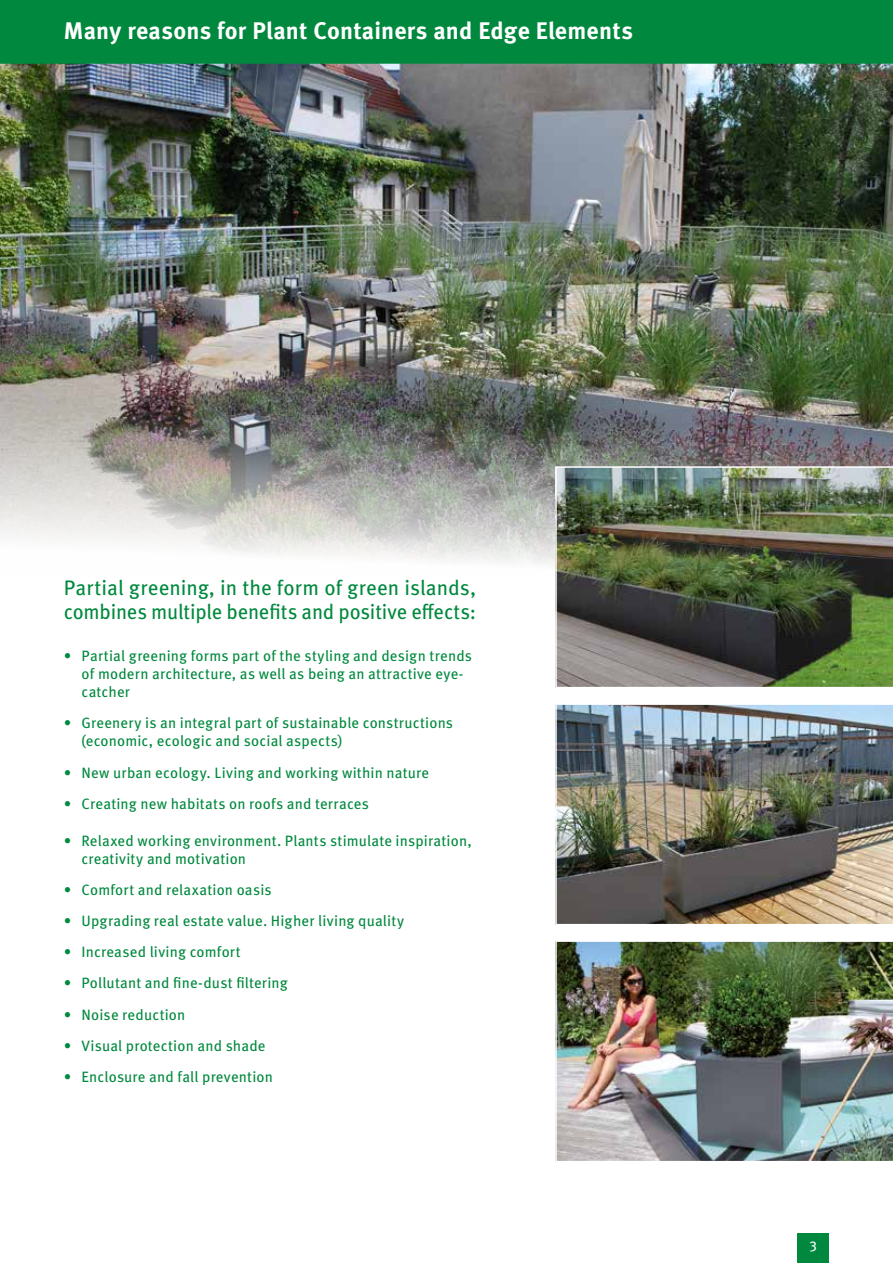
<style>
.page{position:relative;width:893px;height:1263px;background:#fff}
.page>*{position:absolute;margin:0;border:0;box-sizing:border-box;transform-origin:0 0}
.t1{font:700 24px "Meta Pro";letter-spacing:.005em;color:#fff}
.t2{font:21px/24px "Meta Pro";color:#00893e}
.t3{font:15px/18px "Meta Pro";letter-spacing:.01em;color:#00893e}
.t4{font:14.25px "Meta Pro";color:#fff}
</style>
<div class="page">
<img style="left:0;top:64px;width:893px;height:500px">
<div style="left:797px;top:1233px;width:32px;height:30px;background:#00893e"></div>
<img style="left:555px;top:941px;width:338px;height:221px">
<img style="left:555px;top:466px;width:338px;height:222px">
<img style="left:555px;top:704px;width:338px;height:221px">
<svg style="left:51px;top:546px;width:441px;height:18px"></svg>
<div style="left:0;top:0;width:893px;height:64px;background:#00893e"></div>
<h1 class="t1" style="left:64px;top:16px;width:571px">Many reasons for Plant Containers and Edge Elements</h1>
<h2 class="t2" style="left:64px;top:576px;width:414px">Partial greening, in the form of green islands, combines multiple benefits and positive effects:</h2>
<p class="t3" style="left:82px;top:647px;width:392px;text-indent:-18px">• Partial greening forms part of the styling and design trends of modern architecture, as well as being an attractive eye&shy;catcher</p>
<p class="t3" style="left:82px;top:714px;width:373px;text-indent:-18px">• Greenery is an integral part of sustainable constructions (economic, ecologic and social aspects)</p>
<p class="t3" style="left:64px;top:763px;width:367px">• New urban ecology. Living and working within nature</p>
<p class="t3" style="left:64px;top:794px;width:307px">• Creating new habitats on roofs and terraces</p>
<p class="t3" style="left:82px;top:832px;width:392px;text-indent:-18px">• Relaxed working environment. Plants stimulate inspiration, creativity and motivation</p>
<p class="t3" style="left:64px;top:881px;width:209px">• Comfort and relaxation oasis</p>
<p class="t3" style="left:64px;top:912px;width:342px">• Upgrading real estate value. Higher living quality</p>
<p class="t3" style="left:64px;top:943px;width:178px">• Increased living comfort</p>
<p class="t3" style="left:64px;top:974px;width:226px">• Pollutant and fine-dust filtering</p>
<p class="t3" style="left:64px;top:1005px;width:123px">• Noise reduction</p>
<p class="t3" style="left:64px;top:1036px;width:203px">• Visual protection and shade</p>
<p class="t3" style="left:64px;top:1068px;width:211px">• Enclosure and fall prevention</p>
<p class="t4" style="left:809px;top:1237px;width:9px">3</p>
</div>
